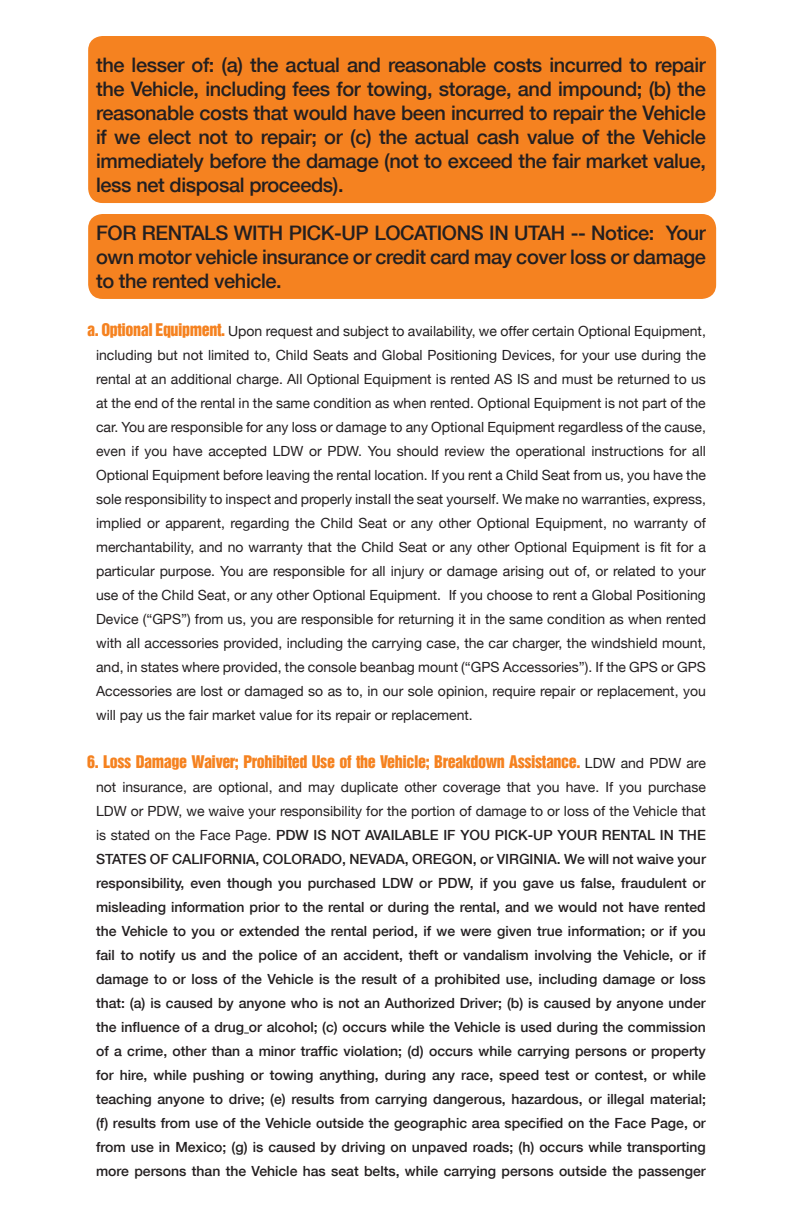
<style>
.page{position:relative;width:792px;height:1224px;background:#fff}
.page>*{position:absolute;margin:0;border:0;box-sizing:border-box;transform-origin:0 0}
.t1{font:500 20px/24px "Helvetica Neue";letter-spacing:-.02em;color:#231f20;text-align:justify}
.t2{font:16px "Helvetica Inserat";letter-spacing:-.025em;color:#f58220}
.t3{font:14px/24px "Helvetica Neue";color:#231f20;text-align:justify}
.t4{font:500 14px/24px "Helvetica Neue";color:#231f20;text-align:justify}
.s1{font-family:"Helvetica Inserat";font-size:16px;color:#f58220}
.s2{font-family:"Helvetica Neue";font-size:14px;color:#231f20}
.s3{font-weight:400}
</style>
<div class="page">
<div style="left:88px;top:36px;width:628px;height:167px;background:#f58220;border-radius:14px"></div>
<div style="left:88px;top:214px;width:628px;height:85px;background:#f58220;border-radius:14px"></div>
<p class="t1" style="left:96px;top:52px;width:611px">the lesser of: (a) the actual and reasonable costs incurred to repair the Vehicle, including fees for towing, storage, and impound; (b) the reasonable costs that would have been incurred to repair the Vehicle if we elect not to repair; or (c) the actual cash value of the Vehicle immediately before the damage (not to exceed the fair market value, less net disposal proceeds).</p>
<h1 class="t1" style="left:96px;top:220px;width:611px">FOR RENTALS WITH PICK-UP LOCATIONS IN UTAH -- Notice: Your own motor vehicle insurance or credit card may cover loss or damage to the rented vehicle.</h1>
<p class="t3" style="left:96px;top:320px;width:611px;text-indent:-9px"><span class="s1">a. Optional Equipment.</span> Upon request and subject to availability, we offer certain Optional Equipment, including but not limited to, Child Seats and Global Positioning Devices, for your use during the rental at an additional charge. All Optional Equipment is rented AS IS and must be returned to us at the end of the rental in the same condition as when rented. Optional Equipment is not part of the car. You are responsible for any loss or damage to any Optional Equipment regardless of the cause, even if you have accepted LDW or PDW. You should review the operational instructions for all Optional Equipment before leaving the rental location. If you rent a Child Seat from us, you have the sole responsibility to inspect and properly install the seat yourself. We make no warranties, express, implied or apparent, regarding the Child Seat or any other Optional Equipment, no warranty of merchantability, and no warranty that the Child Seat or any other Optional Equipment is fit for a particular purpose. You are responsible for all injury or damage arising out of, or related to your use of the Child Seat, or any other Optional Equipment. If you choose to rent a Global Positioning Device (“GPS”) from us, you are responsible for returning it in the same condition as when rented with all accessories provided, including the carrying case, the car charger, the windshield mount, and, in states where provided, the console beanbag mount (“GPS Accessories”). If the GPS or GPS Accessories are lost or damaged so as to, in our sole opinion, require repair or replacement, you will pay us the fair market value for its repair or replacement.</p>
<p class="t2" style="left:87px;top:752px;width:620px">6. Loss Damage Waiver; Prohibited Use of the Vehicle; Breakdown Assistance. <span class="s2">LDW and PDW are</span></p>
<p class="t4" style="left:96px;top:774px;width:611px"><span class="s3">not insurance, are optional, and may duplicate other coverage that you have. If you purchase LDW or PDW, we waive your responsibility for the portion of damage to or loss of the Vehicle that is stated on the Face Page.</span> PDW IS NOT AVAILABLE IF YOU PICK-UP YOUR RENTAL IN THE STATES OF CALIFORNIA, COLORADO, NEVADA, OREGON, or VIRGINIA. We will not waive your responsibility, even though you purchased LDW or PDW, if you gave us false, fraudulent or misleading information prior to the rental or during the rental, and we would not have rented the Vehicle to you or extended the rental period, if we were given true information; or if you fail to notify us and the police of an accident, theft or vandalism involving the Vehicle, or if damage to or loss of the Vehicle is the result of a prohibited use, including damage or loss that: (a) is caused by anyone who is not an Authorized Driver; (b) is caused by anyone under the influence of a drug or alcohol; (c) occurs while the Vehicle is used during the commission of a crime, other than a minor traffic violation; (d) occurs while carrying persons or property for hire, while pushing or towing anything, during any race, speed test or contest, or while teaching anyone to drive; (e) results from carrying dangerous, hazardous, or illegal material; (f) results from use of the Vehicle outside the geographic area specified on the Face Page, or from use in Mexico; (g) is caused by driving on unpaved roads; (h) occurs while transporting more persons than the Vehicle has seat belts, while carrying persons outside the passenger</p>
</div>
